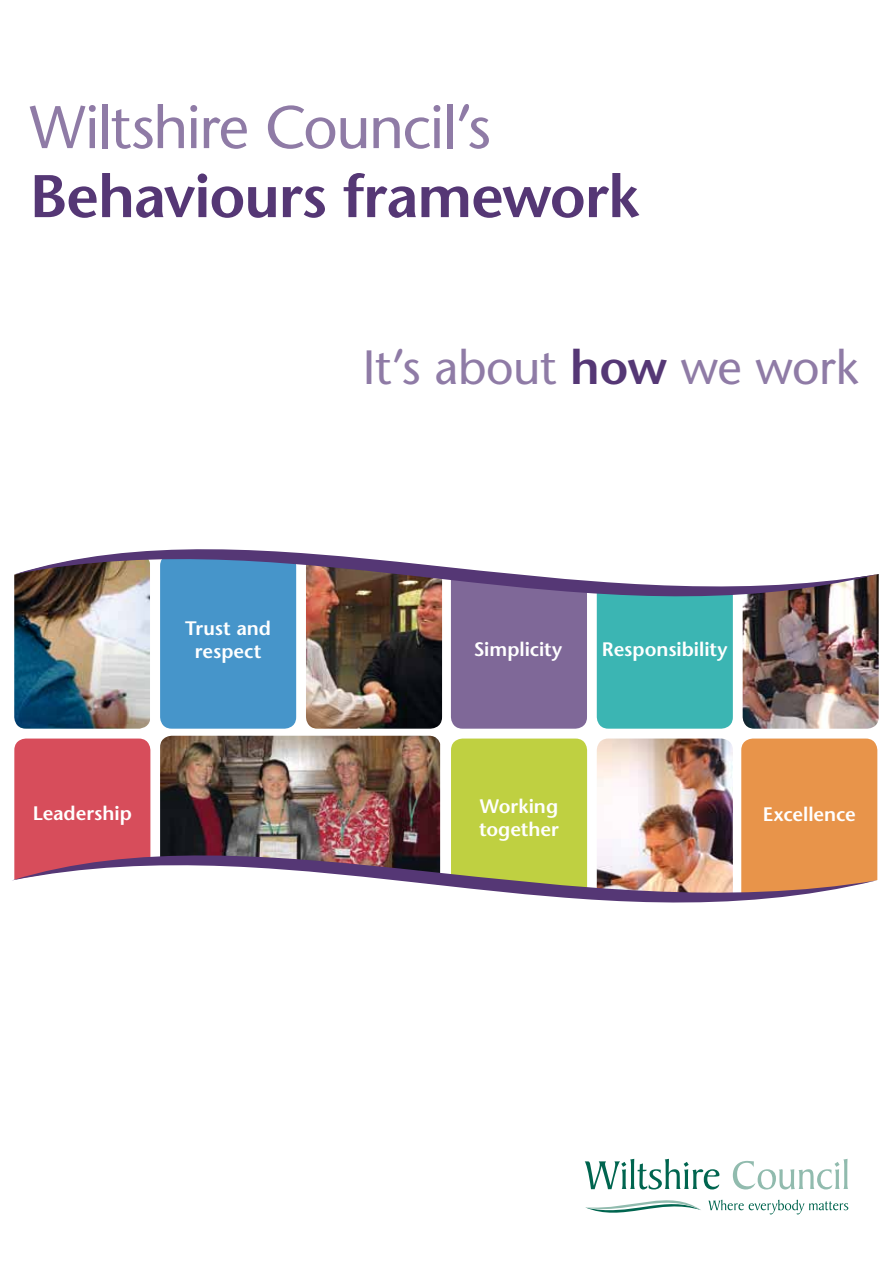
<style>
.page{position:relative;width:893px;height:1263px;background:#fff}
.page>*{position:absolute;margin:0;border:0;box-sizing:border-box;transform-origin:0 0}
.t1{font:600 60px "Stone Sans Std";letter-spacing:-.02em;color:#553775}
.t2{font:500 60px "Stone Sans Std";letter-spacing:-.025em;color:#8f7ba6}
.t3{font:500 48px "Stone Sans Std";letter-spacing:-.01em;color:#8f7ba6}
.t4{font:600 19.5px/23.4px "Stone Sans Std";color:#fff;text-align:center}
.s1{font-weight:600;color:#553775}
</style>
<div class="page">
<div style="left:451px;top:554px;width:136px;height:175px;background:#7f6898;border-radius:12px"></div>
<img style="left:14px;top:645px;width:136px;height:84px">
<div style="left:597px;top:554px;width:136px;height:175px;background:#3bb5b3;border-radius:12px"></div>
<div style="left:160px;top:554px;width:136px;height:175px;background:#4695ca;border-radius:12px"></div>
<img style="left:743px;top:645px;width:136px;height:84px">
<img style="left:306px;top:645px;width:136px;height:84px">
<img style="left:160px;top:736px;width:280px;height:68px">
<div style="left:451px;top:738px;width:136px;height:175px;background:#bfd041;border-radius:12px"></div>
<img style="left:597px;top:738px;width:136px;height:66px">
<div style="left:741px;top:738px;width:136px;height:175px;background:#e8944a;border-radius:12px"></div>
<div style="left:14px;top:738px;width:136px;height:175px;background:#d74d5b;border-radius:12px"></div>
<svg style="left:585px;top:1159px;width:263px;height:56px"></svg>
<img style="left:14px;top:549px;width:865px;height:96px">
<img style="left:12px;top:804px;width:865px;height:109px">
<h1 class="t2" style="left:30px;top:92px;width:463px">Wiltshire Council’s</h1>
<h1 class="t1" style="left:30px;top:160px;width:611px">Behaviours framework</h1>
<p class="t4" style="left:185px;top:616px;width:87px">Trust and respect</p>
<p class="t4" style="left:33px;top:801px;width:101px">Leadership</p>
<h2 class="t3" style="left:363px;top:338px;width:497px">It’s about <span class="s1">how</span> we work</h2>
<p class="t4" style="left:474px;top:637px;width:90px">Simplicity</p>
<p class="t4" style="left:602px;top:637px;width:127px">Responsibility</p>
<p class="t4" style="left:479px;top:794px;width:81px;text-align:left">Working together</p>
<p class="t4" style="left:763px;top:802px;width:95px">Excellence</p>
</div>
